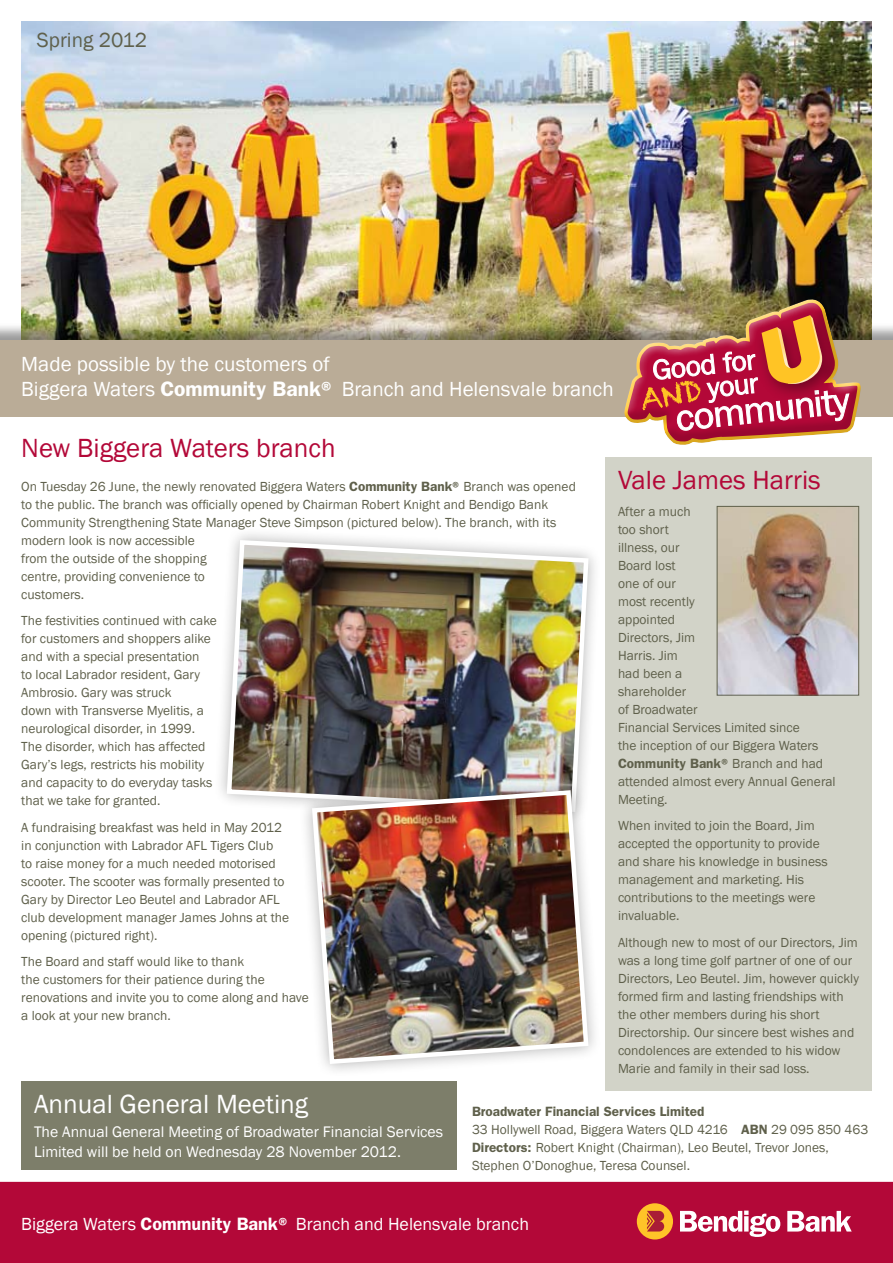
<style>
.page{position:relative;width:893px;height:1263px;background:#fff}
.page>*{position:absolute;margin:0;border:0;box-sizing:border-box;transform-origin:0 0}
.t1{font:27px "Franklin Gothic";color:#b30838}
.t2{font:27px "Franklin Gothic";color:#fff}
.t3{font:21px/25.5px "Franklin Gothic";color:#fff}
.t4{font:21px "Franklin Gothic";color:#5f604b}
.t5{font:18px "Franklin Gothic";color:#fff}
.t6{font:15.75px/19.5px "Franklin Gothic";color:#fff}
.t7{font:13.5px/18px "Franklin Gothic";color:#5f604b}
.s1{font-weight:600}
</style>
<div class="page">
<div style="left:605px;top:458px;width:267px;height:633px;background:#d2d3c8"></div>
<div style="left:0;top:1182px;width:893px;height:81px;background:#b30838"></div>
<div style="left:637px;top:1203px;width:36px;height:36px;background:#ffc428;border-radius:50%"></div>
<svg style="left:647px;top:1211px;width:17px;height:20px"></svg>
<svg style="left:680px;top:1210px;width:100px;height:27px"></svg>
<svg style="left:787px;top:1211px;width:65px;height:21px"></svg>
<img style="left:21px;top:21px;width:851px;height:301px">
<div style="left:0;top:322px;width:893px;height:95px;background:#000;opacity:.4"></div>
<div style="left:0;top:340px;width:893px;height:77px;background:#baac97"></div>
<img style="left:224px;top:538px;width:367px;height:267px">
<div style="left:297px;top:775px;width:304px;height:302px;background:#000;opacity:.3"></div>
<img style="left:310px;top:788px;width:281px;height:278px">
<img style="left:719px;top:508px;width:138px;height:185px">
<div style="left:717px;top:506px;width:142px;height:189px;border:1px solid #5f604b"></div>
<div style="left:21px;top:1081px;width:436px;height:89px;background:#7d7e6a"></div>
<img style="left:622px;top:293px;width:242px;height:152px">
<h2 class="t4" style="left:37px;top:27px;width:112px">Spring 2012</h2>
<h2 class="t3" style="left:21px;top:352px;width:594px">Made possible by the customers of<br>Biggera Waters <span class="s1">Community Bank®</span> Branch and Helensvale branch</h2>
<h1 class="t1" style="left:21px;top:431px;width:316px">New Biggera Waters branch</h1>
<p class="t7" style="left:21px;top:477px;width:556px">On Tuesday 26 June, the newly renovated Biggera Waters <span class="s1">Community Bank®</span> Branch was opened to the public. The branch was officially opened by Chairman Robert Knight and Bendigo Bank Community Strengthening State Manager Steve Simpson (pictured below). The branch, with its modern look is now accessible<br>from the outside of the shopping<br>centre, providing convenience to<br>customers.</p>
<p class="t7" style="left:21px;top:612px;width:197px">The festivities continued with cake for customers and shoppers alike and with a special presentation<br>to local Labrador resident, Gary<br>Ambrosio. Gary was struck<br>down with Transverse Myelitis, a neurological disorder, in 1999.<br>The disorder, which has affected<br>Gary’s legs, restricts his mobility and capacity to do everyday tasks that we take for granted.</p>
<p class="t7" style="left:21px;top:818px;width:269px">A fundraising breakfast was held in May 2012 in conjunction with Labrador AFL Tigers Club<br>to raise money for a much needed motorised scooter. The scooter was formally presented to Gary by Director Leo Beutel and Labrador AFL club development manager James Johns at the opening (pictured right).</p>
<p class="t7" style="left:21px;top:953px;width:289px">The Board and staff would like to thank<br>the customers for their patience during the renovations and invite you to come along and have a look at your new branch.</p>
<h1 class="t1" style="left:618px;top:463px;width:204px">Vale James Harris</h1>
<p class="t7" style="left:618px;top:502px;width:219px">After a much<br>too short<br>illness, our<br>Board lost<br>one of our<br>most recently<br>appointed<br>Directors, Jim<br>Harris. Jim<br>had been a<br>shareholder<br>of Broadwater<br>Financial Services Limited since<br>the inception of our Biggera Waters<br><span class="s1">Community Bank®</span> Branch and had attended almost every Annual General<br>Meeting.</p>
<p class="t7" style="left:618px;top:817px;width:211px">When invited to join the Board, Jim accepted the opportunity to provide and share his knowledge in business management and marketing. His contributions to the meetings were invaluable.</p>
<p class="t7" style="left:618px;top:933px;width:242px">Although new to most of our Directors, Jim was a long time golf partner of one of our Directors, Leo Beutel. Jim, however quickly formed firm and lasting friendships with the other members during his short Directorship. Our sincere best wishes and condolences are extended to his widow Marie and family in their sad loss.</p>
<h1 class="t2" style="left:34px;top:1087px;width:276px">Annual General Meeting</h1>
<p class="t6" style="left:34px;top:1122px;width:411px">The Annual General Meeting of Broadwater Financial Services<br>Limited will be held on Wednesday 28 November 2012.</p>
<p class="t7" style="left:472px;top:1102px;width:398px"><span class="s1">Broadwater Financial Services Limited<br></span>33 Hollywell Road, Biggera Waters QLD 4216 <span class="s1">ABN</span> 29 095 850 463<br><span class="s1">Directors:</span> Robert Knight (Chairman), Leo Beutel, Trevor Jones, Stephen O’Donoghue, Teresa Counsel.</p>
<h3 class="t5" style="left:21px;top:1213px;width:509px">Biggera Waters <span class="s1">Community Bank®</span> Branch and Helensvale branch</h3>
</div>
